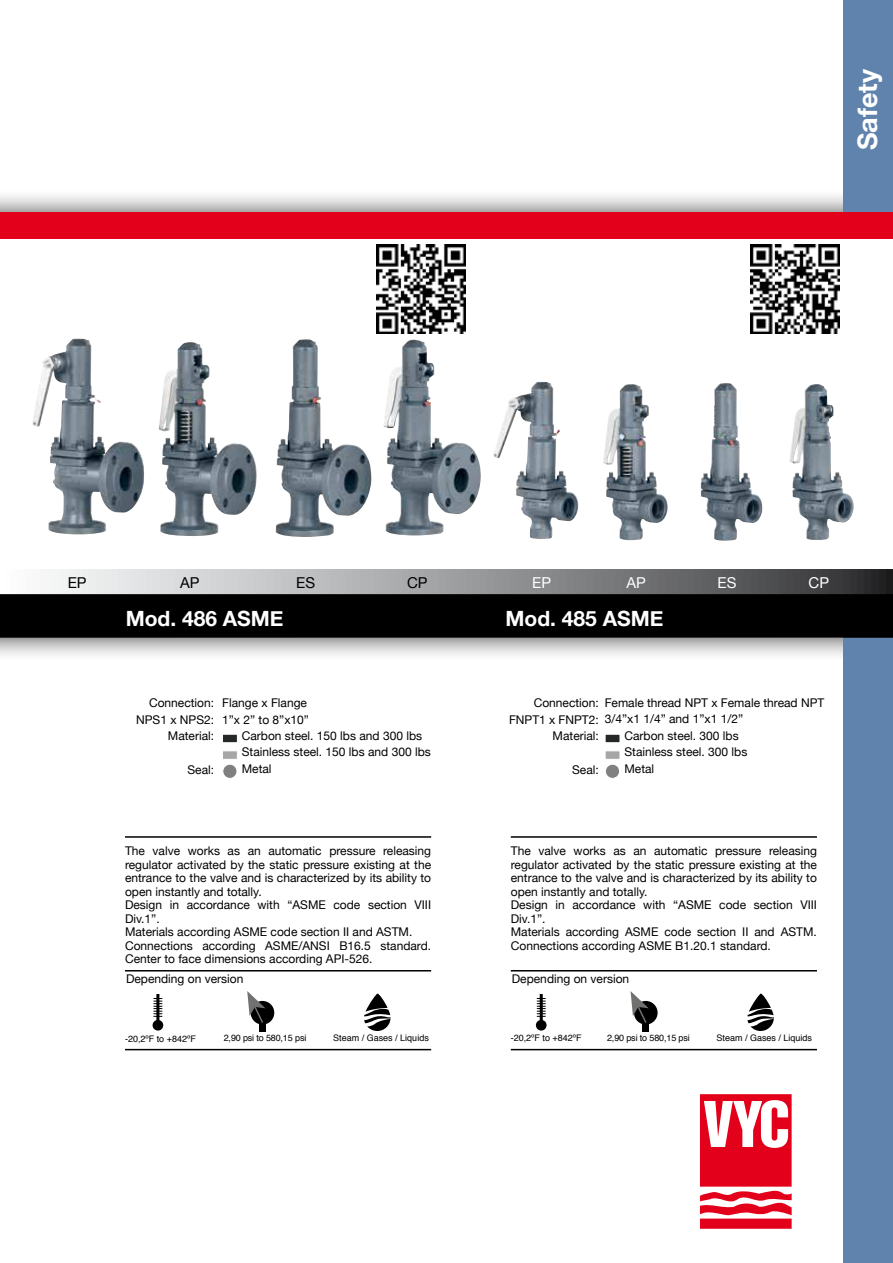
<style>
.page{position:relative;width:893px;height:1263px;background:#fff}
.page>*{position:absolute;margin:0;border:0;box-sizing:border-box;transform-origin:0 0}
.t1{font:700 27px "Helvetica Neue";color:#fff}
.t2{font:700 21px "Helvetica Neue";color:#fff}
.t3{font:15px "Helvetica Neue";color:#000}
.t4{font:15px "Helvetica Neue";color:#fff}
.t5{font:12px/13.5px "Helvetica Neue";color:#000}
.t6{font:9px "Helvetica";color:#000}
</style>
<div class="page">
<div style="left:0;top:189px;width:893px;height:473px;background:#000;opacity:.75"></div>
<div style="left:0;top:213px;width:893px;height:425px;background:#fff"></div>
<div style="left:843px;top:0;width:50px;height:1263px;background:#5f83ad"></div>
<svg style="left:54px;top:239px;width:839px;height:331px"></svg>
<svg style="left:700px;top:1094px;width:92px;height:135px"></svg>
<div style="left:0;top:213px;width:893px;height:26px;background:#e2001a"></div>
<div style="left:0;top:570px;width:893px;height:25px;background:linear-gradient(to right,#fff,#313234)"></div>
<div style="left:0;top:594px;width:893px;height:44px;background:#000"></div>
<img style="left:493px;top:382px;width:86px;height:157px">
<img style="left:32px;top:339px;width:46px;height:195px">
<div style="left:222px;top:734px;width:16px;height:9px;background:#262727;border:1px solid #fff"></div>
<div style="left:222px;top:750px;width:16px;height:10px;background:#a6a6a6;border:1px solid #fff"></div>
<div style="left:223px;top:764px;width:14px;height:14px;background:#808080;border-radius:50%"></div>
<div style="left:222px;top:764px;width:15px;height:15px;border:1px solid #fff;border-radius:50%"></div>
<div style="left:605px;top:734px;width:15px;height:9px;background:#262727;border:1px solid #fff"></div>
<div style="left:605px;top:750px;width:15px;height:10px;background:#a6a6a6;border:1px solid #fff"></div>
<div style="left:605px;top:764px;width:15px;height:14px;background:#808080;border-radius:50%"></div>
<div style="left:605px;top:764px;width:15px;height:15px;border:1px solid #fff;border-radius:50%"></div>
<div style="left:153px;top:1020px;width:10px;height:10px;background:#000;border-radius:50%"></div>
<hr style="left:156px;top:994px;width:3px;height:30px;background:#000">
<svg style="left:153px;top:998px;width:9px;height:19px"></svg>
<div style="left:251px;top:1001px;width:23px;height:23px;background:#000;border-radius:50%"></div>
<div style="left:259px;top:1024px;width:7px;height:8px;background:#000"></div>
<svg style="left:247px;top:991px;width:19px;height:33px"></svg>
<svg style="left:364px;top:993px;width:27px;height:38px"></svg>
<hr style="left:125px;top:1049px;width:306px;height:1px;background:#000">
<hr style="left:511px;top:1049px;width:306px;height:1px;background:#000">
<hr style="left:125px;top:836px;width:306px;height:2px;background:#000">
<hr style="left:511px;top:836px;width:306px;height:2px;background:#000">
<hr style="left:125px;top:970px;width:306px;height:1px;background:#000">
<hr style="left:511px;top:970px;width:306px;height:1px;background:#000">
<div style="left:536px;top:1020px;width:11px;height:10px;background:#000;border-radius:50%"></div>
<hr style="left:540px;top:994px;width:3px;height:30px;background:#000">
<svg style="left:537px;top:998px;width:9px;height:19px"></svg>
<div style="left:634px;top:1001px;width:24px;height:23px;background:#000;border-radius:50%"></div>
<div style="left:642px;top:1024px;width:7px;height:8px;background:#000"></div>
<svg style="left:630px;top:991px;width:19px;height:33px"></svg>
<svg style="left:747px;top:993px;width:27px;height:38px"></svg>
<img style="left:376px;top:244px;width:90px;height:90px">
<img style="left:750px;top:244px;width:90px;height:90px">
<h1 class="t1" style="left:846px;top:150px;width:83px;rotate:-90deg">Safety</h1>
<p class="t3" style="left:68px;top:572px;width:20px">EP</p>
<p class="t3" style="left:180px;top:572px;width:21px">AP</p>
<p class="t3" style="left:296px;top:572px;width:20px">ES</p>
<p class="t3" style="left:407px;top:572px;width:22px">CP</p>
<p class="t4" style="left:532px;top:572px;width:20px">EP</p>
<p class="t4" style="left:627px;top:572px;width:21px">AP</p>
<p class="t4" style="left:718px;top:572px;width:20px">ES</p>
<p class="t4" style="left:809px;top:572px;width:22px">CP</p>
<h2 class="t2" style="left:126px;top:602px;width:159px">Mod. 486 ASME</h2>
<h2 class="t2" style="left:505px;top:602px;width:159px">Mod. 485 ASME</h2>
<p class="t5" style="left:509px;top:695px;width:91px;line-height:16.5px;text-align:right">Connection:<br>FNPT1 x FNPT2:<br>Material:</p>
<p class="t5" style="left:605px;top:695px;width:221px;line-height:16.5px">Female thread NPT x Female thread NPT<br>3/4”x1 1/4” and 1”x1 1/2”</p>
<p class="t5" style="left:572px;top:763px;width:28px">Seal:</p>
<p class="t5" style="left:136px;top:695px;width:79px;line-height:16.5px;text-align:right">Connection:<br>NPS1 x NPS2:<br>Material:</p>
<p class="t5" style="left:222px;top:697px;width:86px">Flange x Flange</p>
<p class="t5" style="left:222px;top:713px;width:88px">1”x 2” to 8”x10”</p>
<p class="t5" style="left:242px;top:729px;width:182px">Carbon steel. 150 lbs and 300 lbs</p>
<p class="t5" style="left:242px;top:746px;width:190px">Stainless steel. 150 lbs and 300 lbs</p>
<p class="t5" style="left:242px;top:762px;width:31px">Metal</p>
<p class="t5" style="left:624px;top:728px;width:124px;line-height:16.5px">Carbon steel. 300 lbs<br>Stainless steel. 300 lbs</p>
<p class="t5" style="left:187px;top:763px;width:28px">Seal:</p>
<p class="t5" style="left:624px;top:762px;width:31px">Metal</p>
<p class="t5" style="left:125px;top:845px;width:308px">The valve works as an automatic pressure releasing regulator activated by the static pressure existing at the entrance to the valve and is characterized by its ability to open instantly and totally.<br>Design in accordance with “ASME code section VIII Div.1”.<br>Materials according ASME code section II and ASTM.<br>Connections according ASME/ANSI B16.5 standard.<br>Center to face dimensions according API-526.</p>
<p class="t5" style="left:511px;top:845px;width:308px">The valve works as an automatic pressure releasing regulator activated by the static pressure existing at the entrance to the valve and is characterized by its ability to open instantly and totally.<br>Design in accordance with “ASME code section VIII Div.1”.<br>Materials according ASME code section II and ASTM.<br>Connections according ASME B1.20.1 standard.</p>
<p class="t5" style="left:126px;top:972px;width:119px">Depending on version</p>
<p class="t6" style="left:125px;top:1031px;width:72px">-20,2ºF to +842ºF</p>
<p class="t6" style="left:224px;top:1031px;width:84px">2,90 psi to 580,15 psi</p>
<p class="t6" style="left:333px;top:1031px;width:97px">Steam / Gases / Liquids</p>
<p class="t5" style="left:512px;top:972px;width:119px">Depending on version</p>
<p class="t6" style="left:511px;top:1031px;width:72px">-20,2ºF to +842ºF</p>
<p class="t6" style="left:607px;top:1031px;width:84px">2,90 psi to 580,15 psi</p>
<p class="t6" style="left:717px;top:1031px;width:97px">Steam / Gases / Liquids</p>
</div>
